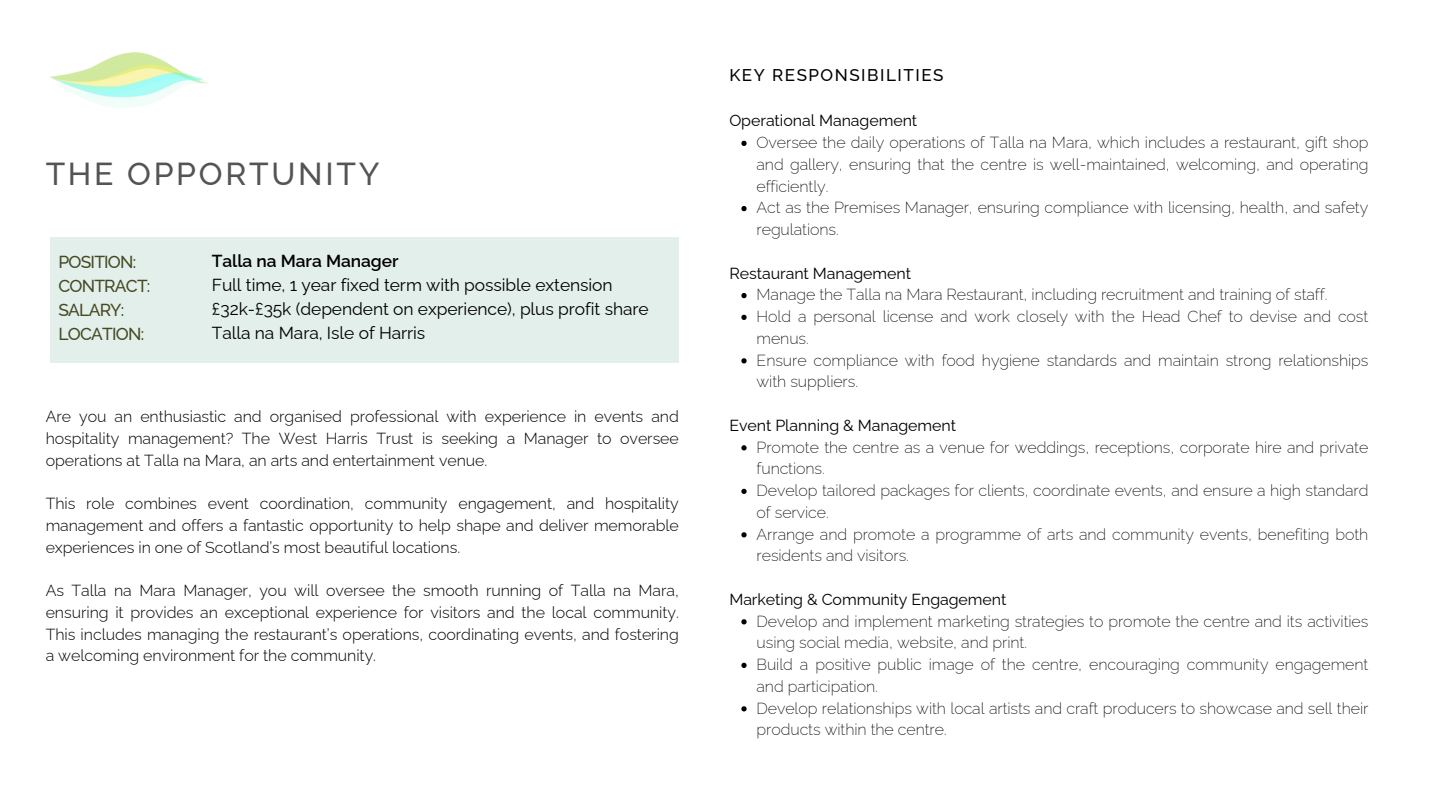
<style>
.page{position:relative;width:1440px;height:810px;background:#fff}
.page>*{position:absolute;margin:0;border:0;box-sizing:border-box;transform-origin:0 0}
.t1{font:500 31.8px "Raleway";letter-spacing:.085em;color:#545454}
.t2{font:17.4px "Raleway";letter-spacing:-.005em;color:#000}
.t3{font:500 17.4px/23.9px "Raleway";letter-spacing:-.045em;color:#464924}
.t4{font:600 17.4px "Raleway";letter-spacing:-.005em;color:#000}
.t5{font:500 17px "Raleway";letter-spacing:.09em;color:#000}
.t6{font:200 16px/21.8px "Raleway";letter-spacing:-.005em;color:#000}
.t7{font:300 16px/21.8px "Raleway";letter-spacing:-.005em;color:#000;text-align:justify}
.t8{font:16px "Raleway";letter-spacing:-.005em;color:#000}
</style>
<div class="page">
<img style="left:50px;top:52px;width:158px;height:56px">
<div style="left:50px;top:237px;width:629px;height:125px;background:#e3efea"></div>
<svg style="left:741px;top:141px;width:6px;height:5px"></svg>
<svg style="left:741px;top:206px;width:6px;height:5px"></svg>
<svg style="left:741px;top:293px;width:6px;height:5px"></svg>
<svg style="left:741px;top:315px;width:6px;height:5px"></svg>
<svg style="left:741px;top:358px;width:6px;height:5px"></svg>
<svg style="left:741px;top:445px;width:6px;height:5px"></svg>
<svg style="left:741px;top:489px;width:6px;height:5px"></svg>
<svg style="left:741px;top:532px;width:6px;height:5px"></svg>
<svg style="left:741px;top:619px;width:6px;height:5px"></svg>
<svg style="left:741px;top:663px;width:6px;height:5px"></svg>
<svg style="left:741px;top:706px;width:6px;height:5px"></svg>
<p class="t1" style="left:46px;top:155px;width:335px">THE OPPORTUNITY</p>
<h1 class="t3" style="left:58px;top:250px;width:93px">POSITION:<br>CONTRACT:<br>SALARY:<br>LOCATION:</h1>
<p class="t4" style="left:212px;top:251px;width:188px">Talla na Mara Manager</p>
<p class="t2" style="left:212px;top:275px;width:402px">Full time, 1 year fixed term with possible extension</p>
<p class="t2" style="left:212px;top:299px;width:438px">£32k-£35k (dependent on experience), plus profit share</p>
<p class="t2" style="left:212px;top:323px;width:215px">Talla na Mara, Isle of Harris</p>
<h2 class="t7" style="left:46px;top:406px;width:635px">Are you an enthusiastic and organised professional with experience in events and hospitality management? The West Harris Trust is seeking a Manager to oversee operations at Talla na Mara, an arts and entertainment venue.</h2>
<p class="t7" style="left:46px;top:493px;width:635px">This role combines event coordination, community engagement, and hospitality management and offers a fantastic opportunity to help shape and deliver memorable experiences in one of Scotland’s most beautiful locations.</p>
<p class="t7" style="left:46px;top:580px;width:635px">As Talla na Mara Manager, you will oversee the smooth running of Talla na Mara, ensuring it provides an exceptional experience for visitors and the local community.<br>This includes managing the restaurant’s operations, coordinating events, and fostering a welcoming environment for the community.</p>
<p class="t5" style="left:729px;top:65px;width:216px">KEY RESPONSIBILITIES</p>
<p class="t8" style="left:729px;top:111px;width:189px">Operational Management</p>
<p class="t6" style="left:757px;top:132px;width:613px;text-align:justify">Oversee the daily operations of Talla na Mara, which includes a restaurant, gift shop and gallery, ensuring that the centre is well-maintained, welcoming, and operating efficiently.</p>
<p class="t6" style="left:757px;top:197px;width:613px">Act as the Premises Manager, ensuring compliance with licensing, health, and safety regulations.</p>
<p class="t8" style="left:729px;top:264px;width:183px">Restaurant Management</p>
<h2 class="t6" style="left:757px;top:284px;width:572px">Manage the Talla na Mara Restaurant, including recruitment and training of staff.</h2>
<p class="t6" style="left:757px;top:306px;width:613px">Hold a personal license and work closely with the Head Chef to devise and cost menus.</p>
<p class="t6" style="left:757px;top:349px;width:613px">Ensure compliance with food hygiene standards and maintain strong relationships with suppliers.</p>
<p class="t8" style="left:729px;top:416px;width:228px">Event Planning &amp; Management</p>
<p class="t6" style="left:757px;top:436px;width:613px">Promote the centre as a venue for weddings, receptions, corporate hire and private functions.</p>
<p class="t6" style="left:757px;top:480px;width:613px">Develop tailored packages for clients, coordinate events, and ensure a high standard of service.</p>
<p class="t6" style="left:757px;top:523px;width:613px">Arrange and promote a programme of arts and community events, benefiting both residents and visitors.</p>
<p class="t8" style="left:729px;top:590px;width:279px">Marketing &amp; Community Engagement</p>
<p class="t6" style="left:757px;top:610px;width:613px">Develop and implement marketing strategies to promote the centre and its activities using social media, website, and print.</p>
<p class="t6" style="left:757px;top:654px;width:613px">Build a positive public image of the centre, encouraging community engagement and participation.</p>
<p class="t6" style="left:757px;top:697px;width:613px">Develop relationships with local artists and craft producers to showcase and sell their products within the centre.</p>
</div>
